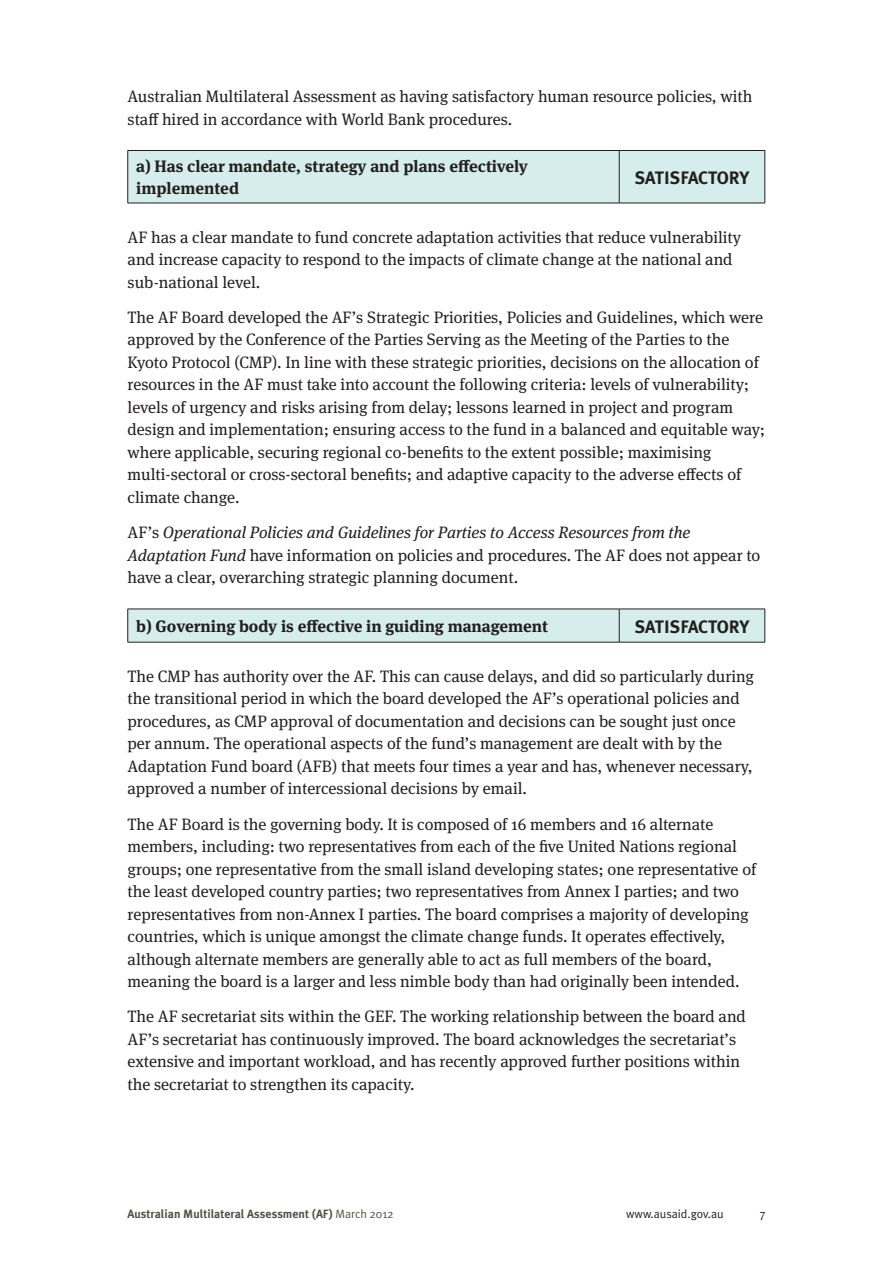
<style>
.page{position:relative;width:893px;height:1263px;background:#fff}
.page>*{position:absolute;margin:0;border:0;box-sizing:border-box;transform-origin:0 0}
._08bbbb_RIGHT_COLUMN{font:700 18px "Meta Plus";color:#231f20}
._04__BODY_TEXT{font:16.5px/22.5px "Meta Serif OT";color:#231f20}
._04__BODY_TEXT-2{font:700 16.5px/22.5px "Meta Serif OT";color:#231f20}
.t1{font:700 12px "Meta Plus";color:#53534a}
.t2{font:12px "Meta Plus Normal";color:#231f20}
.t3{font:12px "Meta Serif OT";color:#231f20}
.s1{font-style:italic}
.s2{font-family:"Meta Plus Normal";font-weight:400}
</style>
<div class="page">
<div style="left:128px;top:151px;width:637px;height:52px;background:#d5edeb"></div>
<hr style="left:128px;top:150px;width:491px;height:1px;background:#231f20">
<hr style="left:619px;top:150px;width:146px;height:1px;background:#231f20">
<hr style="left:619px;top:151px;width:1px;height:52px;background:#231f20">
<hr style="left:128px;top:203px;width:491px;height:1px;background:#231f20">
<hr style="left:619px;top:203px;width:146px;height:1px;background:#231f20">
<hr style="left:127px;top:151px;width:1px;height:52px;background:#231f20">
<hr style="left:765px;top:151px;width:1px;height:52px;background:#231f20">
<div style="left:128px;top:610px;width:637px;height:32px;background:#d5edeb"></div>
<hr style="left:128px;top:609px;width:491px;height:1px;background:#231f20">
<hr style="left:619px;top:609px;width:146px;height:1px;background:#231f20">
<hr style="left:619px;top:609px;width:1px;height:33px;background:#231f20">
<hr style="left:128px;top:642px;width:491px;height:1px;background:#231f20">
<hr style="left:619px;top:642px;width:146px;height:1px;background:#231f20">
<hr style="left:127px;top:609px;width:1px;height:33px;background:#231f20">
<hr style="left:765px;top:609px;width:1px;height:33px;background:#231f20">
<p class="_04__BODY_TEXT" style="left:128px;top:86px;width:626px">Australian Multilateral Assessment as having satisfactory human resource policies, with staff hired in accordance with World Bank procedures.</p>
<p class="_04__BODY_TEXT-2" style="left:136px;top:155px;width:393px">a) Has clear mandate, strategy and plans effectively implemented</p>
<p class="_08bbbb_RIGHT_COLUMN" style="left:635px;top:167px;width:116px">SATISFACTORY</p>
<p class="_04__BODY_TEXT" style="left:128px;top:226px;width:615px">AF has a clear mandate to fund concrete adaptation activities that reduce vulnerability and increase capacity to respond to the impacts of climate change at the national and sub-national level.</p>
<p class="_04__BODY_TEXT" style="left:128px;top:306px;width:639px">The AF Board developed the AF’s Strategic Priorities, Policies and Guidelines, which were approved by the Conference of the Parties Serving as the Meeting of the Parties to the Kyoto Protocol (CMP). In line with these strategic priorities, decisions on the allocation of resources in the AF must take into account the following criteria: levels of vulnerability; levels of urgency and risks arising from delay; lessons learned in project and program design and implementation; ensuring access to the fund in a balanced and equitable way; where applicable, securing regional co-benefits to the extent possible; maximising multi-sectoral or cross-sectoral benefits; and adaptive capacity to the adverse effects of climate change.</p>
<p class="_04__BODY_TEXT" style="left:128px;top:522px;width:634px">AF’s <span class="s1">Operational Policies and Guidelines for Parties to Access Resources from the<br>Adaptation Fund</span> have information on policies and procedures. The AF does not appear to have a clear, overarching strategic planning document.</p>
<p class="_04__BODY_TEXT-2" style="left:136px;top:615px;width:413px">b) Governing body is effective in guiding management</p>
<p class="_08bbbb_RIGHT_COLUMN" style="left:635px;top:616px;width:116px">SATISFACTORY</p>
<p class="_04__BODY_TEXT" style="left:128px;top:665px;width:628px">The CMP has authority over the AF. This can cause delays, and did so particularly during the transitional period in which the board developed the AF’s operational policies and procedures, as CMP approval of documentation and decisions can be sought just once per annum. The operational aspects of the fund’s management are dealt with by the Adaptation Fund board (AFB) that meets four times a year and has, whenever necessary, approved a number of intercessional decisions by email.</p>
<p class="_04__BODY_TEXT" style="left:128px;top:813px;width:630px">The AF Board is the governing body. It is composed of 16 members and 16 alternate members, including: two representatives from each of the five United Nations regional groups; one representative from the small island developing states; one representative of the least developed country parties; two representatives from Annex I parties; and two representatives from non-Annex I parties. The board comprises a majority of developing countries, which is unique amongst the climate change funds. It operates effectively, although alternate members are generally able to act as full members of the board, meaning the board is a larger and less nimble body than had originally been intended.</p>
<p class="_04__BODY_TEXT" style="left:128px;top:1006px;width:620px">The AF secretariat sits within the GEF. The working relationship between the board and AF’s secretariat has continuously improved. The board acknowledges the secretariat’s extensive and important workload, and has recently approved further positions within the secretariat to strengthen its capacity.</p>
<p class="t1" style="left:128px;top:1207px;width:268px">Australian Multilateral Assessment (AF) <span class="s2">March 2012</span></p>
<p class="t2" style="left:626px;top:1207px;width:99px">www.ausaid.gov.au</p>
<p class="t3" style="left:760px;top:1207px;width:7px">7</p>
</div>
